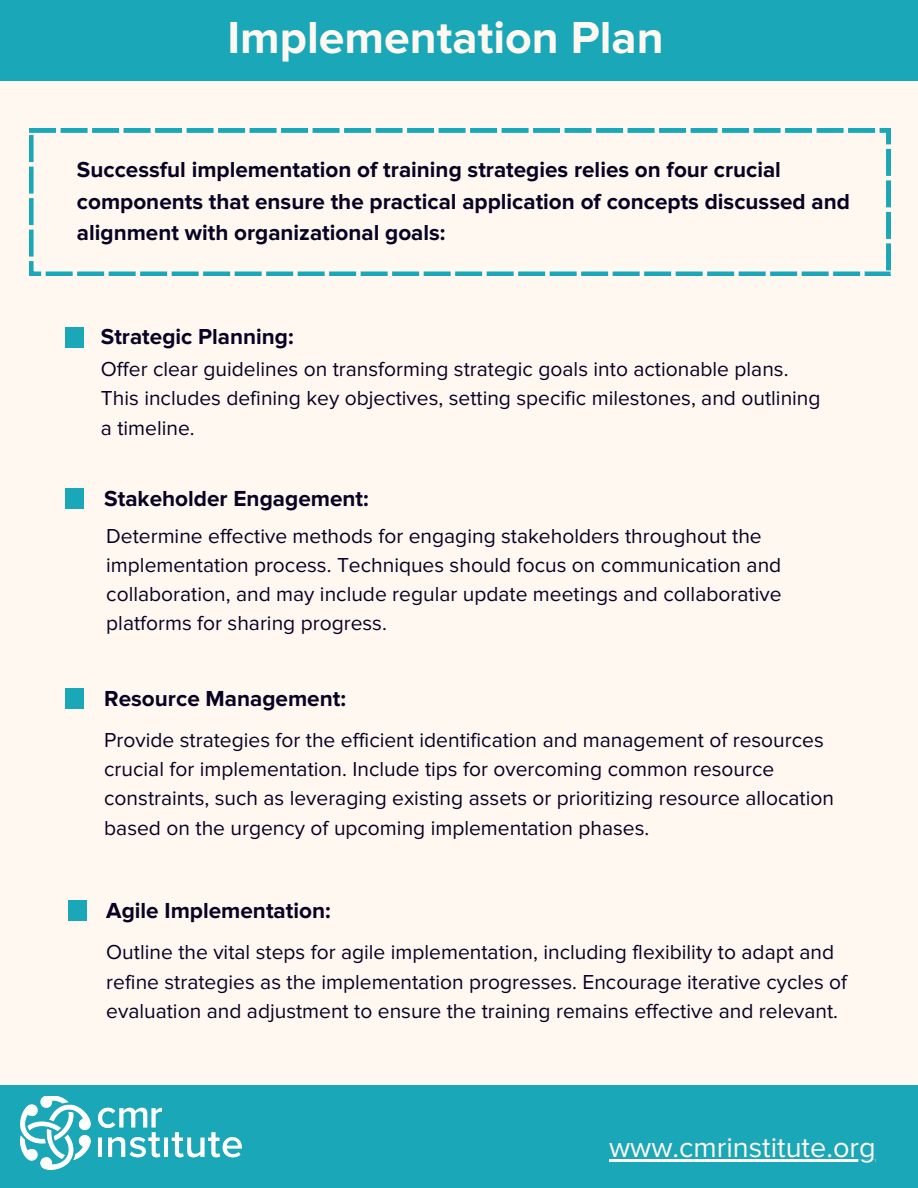
<style>
.page{position:relative;width:918px;height:1188px;background:#fff8f0}
.page>*{position:absolute;margin:0;border:0;box-sizing:border-box;transform-origin:0 0}
.t1{font:700 46.5px "Proxima Nova";color:#fff8f0}
.t2{font:28.8px "Proxima Nova";color:#fff8f0}
.t3{font:700 22.5px/31.5px "Proxima Nova";color:#080223}
.t4{font:21px/29.2px "Proxima Nova";color:#080223}
</style>
<div class="page">
<div style="left:0;top:0;width:918px;height:80px;background:#1aa8b9"></div>
<svg style="left:29px;top:128px;width:862px;height:148px"></svg>
<div style="left:66px;top:327px;width:18px;height:21px;background:#1aa8b9"></div>
<div style="left:66px;top:489px;width:18px;height:20px;background:#1aa8b9"></div>
<div style="left:66px;top:689px;width:18px;height:20px;background:#1aa8b9"></div>
<div style="left:68px;top:901px;width:19px;height:20px;background:#1aa8b9"></div>
<div style="left:0;top:1085px;width:918px;height:103px;background:#1aa8b9"></div>
<hr style="left:609px;top:1160px;width:267px;height:2px;background:#fff8f0">
<img style="left:21px;top:1096px;width:220px;height:73px">
<h3 class="t1" style="left:228px;top:10px;width:438px">Implementation Plan</h3>
<h1 class="t3" style="left:77px;top:155px;width:774px">Successful implementation of training strategies relies on four crucial components that ensure the practical application of concepts discussed and alignment with organizational goals:</h1>
<p class="t3" style="left:101px;top:322px;width:194px">Strategic Planning:</p>
<h3 class="t4" style="left:101px;top:355px;width:721px">Offer clear guidelines on transforming strategic goals into actionable plans.<br>This includes defining key objectives, setting specific milestones, and outlining a timeline.</h3>
<p class="t3" style="left:104px;top:483px;width:266px">Stakeholder Engagement:</p>
<h3 class="t4" style="left:106px;top:522px;width:677px">Determine effective methods for engaging stakeholders throughout the implementation process. Techniques should focus on communication and collaboration, and may include regular update meetings and collaborative platforms for sharing progress.</h3>
<p class="t3" style="left:104px;top:683px;width:243px">Resource Management:</p>
<h3 class="t4" style="left:104px;top:726px;width:731px">Provide strategies for the efficient identification and management of resources crucial for implementation. Include tips for overcoming common resource constraints, such as leveraging existing assets or prioritizing resource allocation based on the urgency of upcoming implementation phases.</h3>
<p class="t3" style="left:106px;top:895px;width:226px">Agile Implementation:</p>
<h3 class="t4" style="left:106px;top:939px;width:742px">Outline the vital steps for agile implementation, including flexibility to adapt and refine strategies as the implementation progresses. Encourage iterative cycles of evaluation and adjustment to ensure the training remains effective and relevant.</h3>
<p class="t2" style="left:609px;top:1135px;width:268px">www.cmrinstitute.org</p>
</div>
